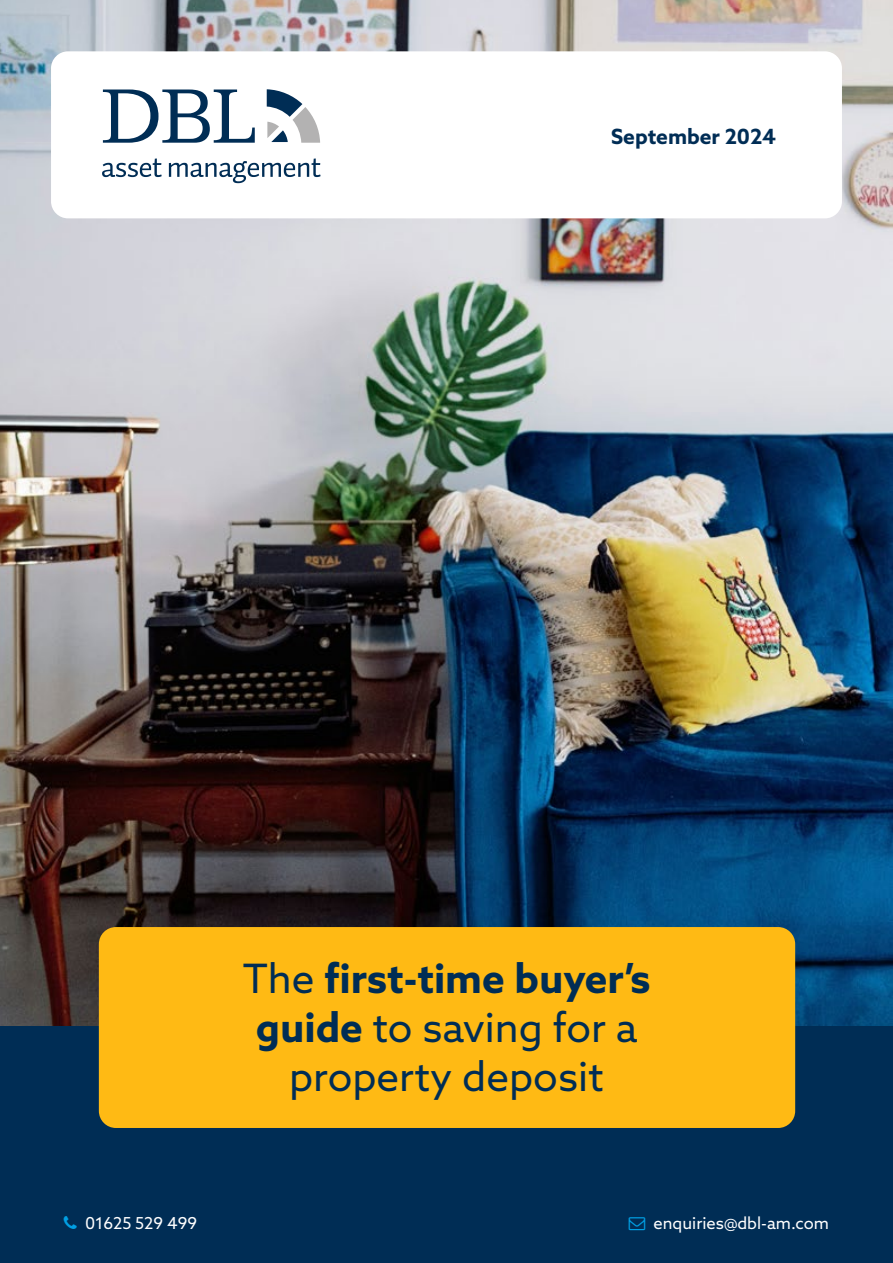
<style>
.page{position:relative;width:893px;height:1263px;background:#fff}
.page>*{position:absolute;margin:0;border:0;box-sizing:border-box;transform-origin:0 0}
.t1{font:40.5px/48.6px "Azo Sans";color:#002d55;text-align:center}
.t2{font:700 21px "Azo Sans";color:#002d55}
.t3{font:16.5px "Azo Sans";color:#fff}
.s1{font-weight:700}
</style>
<div class="page">
<img style="left:0;top:0;width:893px;height:1027px">
<div style="left:51px;top:51px;width:791px;height:167px;background:#fff;border-radius:17px"></div>
<svg style="left:103px;top:89px;width:152px;height:54px"></svg>
<svg style="left:102px;top:158px;width:60px;height:19px"></svg>
<svg style="left:169px;top:158px;width:152px;height:25px"></svg>
<svg style="left:267px;top:89px;width:53px;height:54px"></svg>
<div style="left:0;top:1027px;width:893px;height:236px;background:#002d55"></div>
<div style="left:99px;top:927px;width:696px;height:201px;background:#ffba14;border-radius:17px"></div>
<p class="t2" style="left:611px;top:123px;width:166px">September 2024</p>
<p class="t1" style="left:243px;top:954px;width:409px">The <span class="s1">first-time buyer’s guide</span> to saving for a property deposit</p>
<p class="t3" style="left:85px;top:1212px;width:114px">01625 529 499</p>
<p class="t3" style="left:654px;top:1212px;width:177px">enquiries@dbl-am.com</p>
</div>
